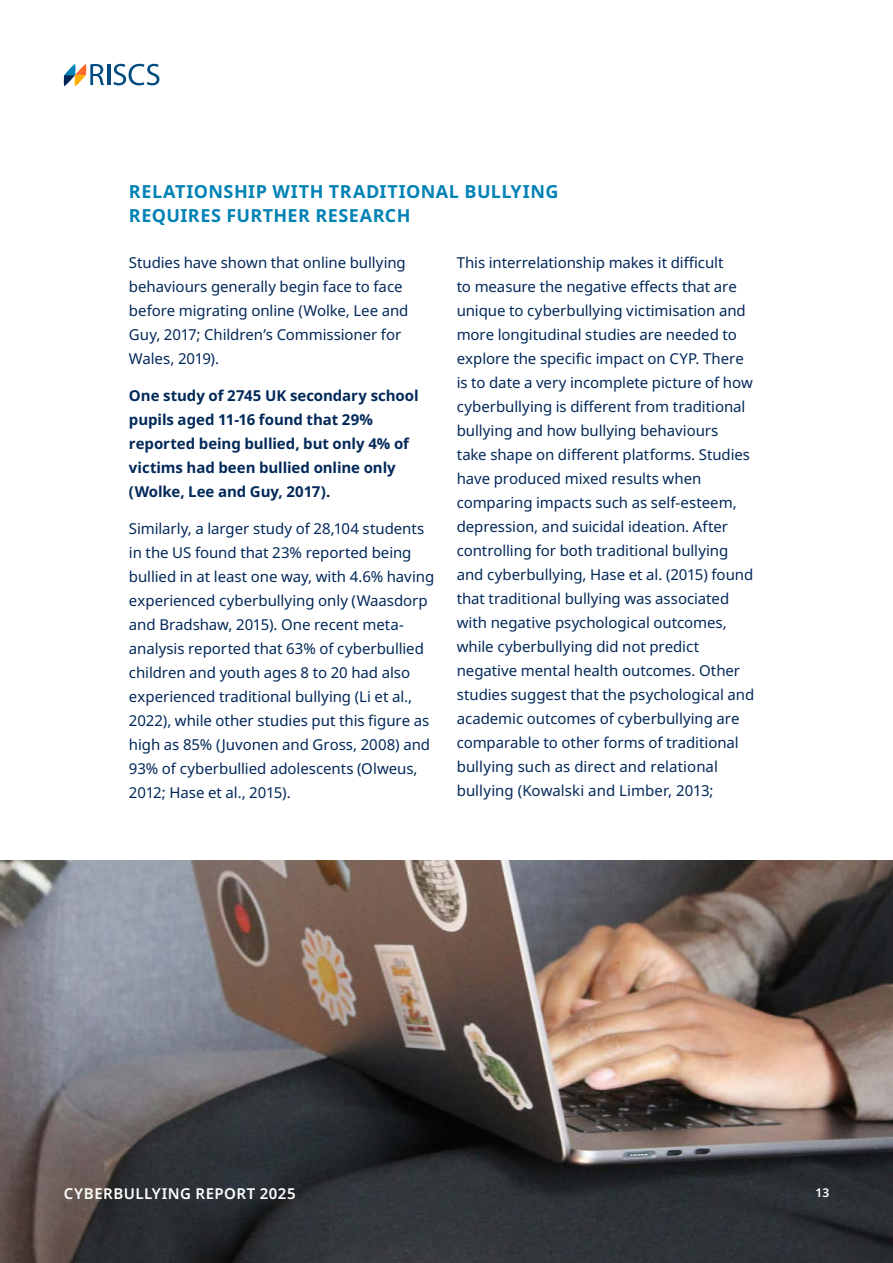
<style>
.page{position:relative;width:893px;height:1263px;background:#fff}
.page>*{position:absolute;margin:0;border:0;box-sizing:border-box;transform-origin:0 0}
.t1{font:700 18px/24px "Noto Sans";letter-spacing:.025em;color:#0082b5}
.t2{font:15px/24px "Noto Sans";letter-spacing:-.005em;color:#022859}
.t3{font:700 15px/24px "Noto Sans";letter-spacing:-.005em;color:#022859}
.t4{font:600 15px "Noto Sans";letter-spacing:.03em;color:#fff}
.t5{font:600 12px "Noto Sans";color:#fff}
</style>
<div class="page">
<img style="left:0;top:860px;width:893px;height:403px">
<svg style="left:63px;top:64px;width:41px;height:22px"></svg>
<hr style="left:107px;top:64px;width:3px;height:21px;background:#004b80">
<svg style="left:113px;top:64px;width:46px;height:21px"></svg>
<p class="t1" style="left:129px;top:180px;width:431px">RELATIONSHIP WITH TRADITIONAL BULLYING<br>REQUIRES FURTHER RESEARCH</p>
<p class="t2" style="left:129px;top:251px;width:281px">Studies have shown that online bullying behaviours generally begin face to face before migrating online (Wolke, Lee and Guy, 2017; Children’s Commissioner for Wales, 2019).</p>
<p class="t3" style="left:129px;top:384px;width:291px">One study of 2745 UK secondary school pupils aged 11-16 found that 29% reported being bullied, but only 4% of victims had been bullied online only (Wolke, Lee and Guy, 2017).</p>
<p class="t2" style="left:129px;top:516px;width:307px">Similarly, a larger study of 28,104 students in the US found that 23% reported being bullied in at least one way, with 4.6% having experienced cyberbullying only (Waasdorp and Bradshaw, 2015). One recent meta&shy;analysis reported that 63% of cyberbullied children and youth ages 8 to 20 had also experienced traditional bullying (Li et al., 2022), while other studies put this figure as high as 85% (Juvonen and Gross, 2008) and 93% of cyberbullied adolescents (Olweus, 2012; Hase et al., 2015).</p>
<p class="t2" style="left:457px;top:251px;width:299px">This interrelationship makes it difficult<br>to measure the negative effects that are unique to cyberbullying victimisation and more longitudinal studies are needed to explore the specific impact on CYP. There is to date a very incomplete picture of how cyberbullying is different from traditional bullying and how bullying behaviours<br>take shape on different platforms. Studies have produced mixed results when comparing impacts such as self-esteem, depression, and suicidal ideation. After controlling for both traditional bullying and cyberbullying, Hase et al. (2015) found that traditional bullying was associated with negative psychological outcomes, while cyberbullying did not predict negative mental health outcomes. Other studies suggest that the psychological and academic outcomes of cyberbullying are comparable to other forms of traditional bullying such as direct and relational bullying (Kowalski and Limber, 2013;</p>
<p class="t4" style="left:64px;top:1183px;width:233px">CYBERBULLYING REPORT 2025</p>
<p class="t5" style="left:815px;top:1184px;width:15px">13</p>
</div>
